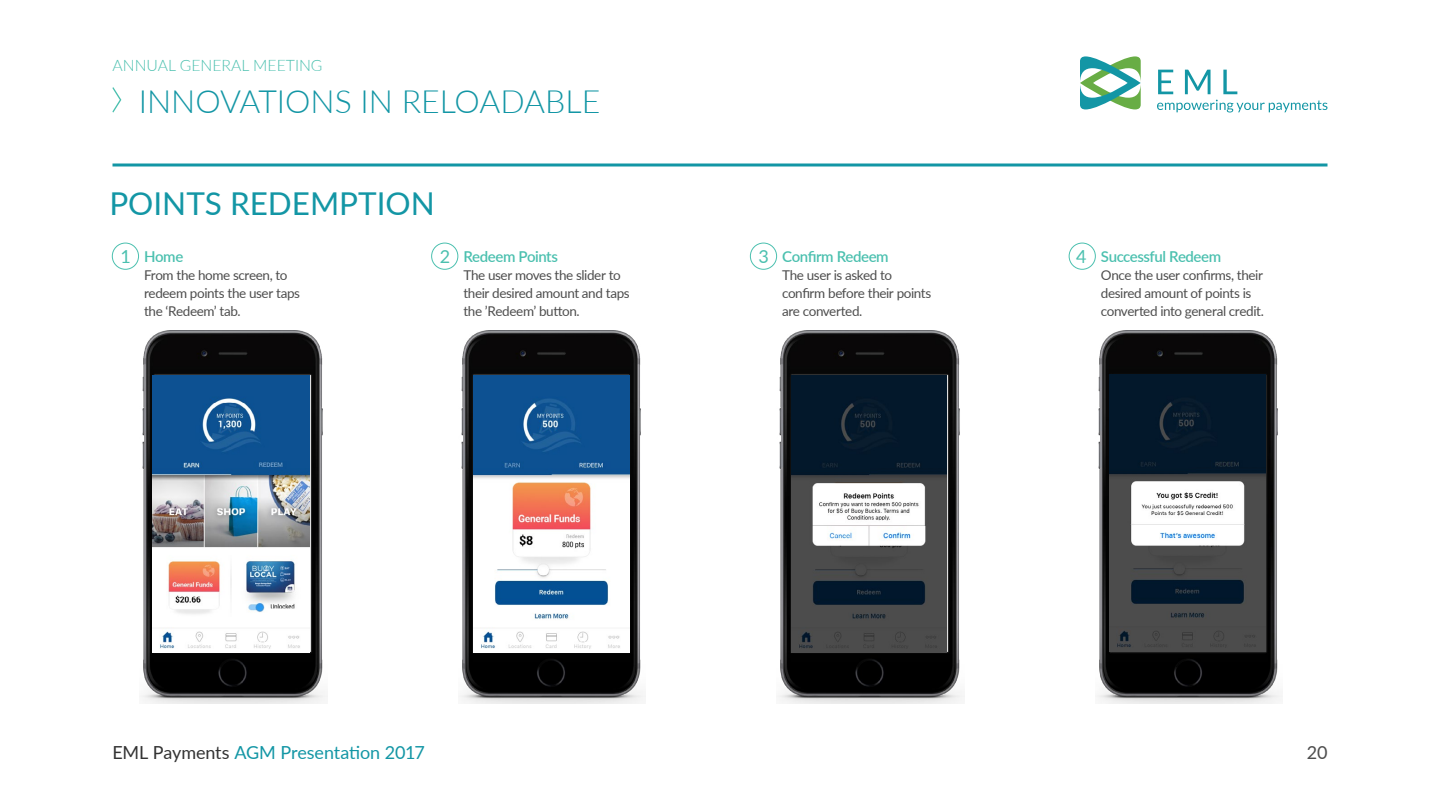
<style>
.page{position:relative;width:1440px;height:810px;background:#fff}
.page>*{position:absolute;margin:0;border:0;box-sizing:border-box;transform-origin:0 0}
.t1{font:300 32.03px "Lato";color:#1396a5}
.t2{font:31.5px "Lato";color:#1396a5}
.t3{font:18px "Lato";letter-spacing:-.01em;color:#1396a5}
.t4{font:18px "Lato";color:#4d4d4d}
.t5{font:17.92px "Lato";color:#4bc0af}
.t6{font:300 15.75px "Lato";color:#4bc0af}
.t7{font:600 15px "Lato";letter-spacing:-.03em;color:#4bc0af}
.t8{font:13.5px/18px "Lato";letter-spacing:-.03em;color:#4d4d4d}
.s1{font-weight:400;font-size:17.92px}
.s2{color:#333}
</style>
<div class="page">
<hr style="left:112px;top:164px;width:1216px;height:2px;background:#1396a5">
<svg style="left:1080px;top:56px;width:61px;height:53px"></svg>
<svg style="left:1158px;top:70px;width:15px;height:24px"></svg>
<svg style="left:1185px;top:70px;width:26px;height:24px"></svg>
<svg style="left:1223px;top:70px;width:14px;height:24px"></svg>
<svg style="left:1157px;top:100px;width:170px;height:13px"></svg>
<div style="left:112px;top:243px;width:27px;height:27px;border:1px solid #4bc0af;border-radius:50%"></div>
<div style="left:431px;top:243px;width:27px;height:27px;border:1px solid #4bc0af;border-radius:50%"></div>
<div style="left:750px;top:243px;width:27px;height:27px;border:1px solid #4bc0af;border-radius:50%"></div>
<div style="left:1069px;top:243px;width:27px;height:27px;border:1px solid #4bc0af;border-radius:50%"></div>
<img style="left:141px;top:331px;width:186px;height:372px">
<img style="left:153px;top:375px;width:156px;height:278px">
<img style="left:460px;top:331px;width:186px;height:372px">
<img style="left:473px;top:375px;width:157px;height:278px">
<img style="left:778px;top:331px;width:187px;height:372px">
<img style="left:792px;top:375px;width:155px;height:278px">
<img style="left:1097px;top:331px;width:185px;height:372px">
<img style="left:1109px;top:374px;width:157px;height:278px">
<svg style="left:112px;top:87px;width:9px;height:26px"></svg>
<p class="t6" style="left:112px;top:55px;width:212px">ANNUAL GENERAL MEETING</p>
<h1 class="t1" style="left:139px;top:79px;width:463px">INNOVATIONS IN RELOADABLE</h1>
<h2 class="t2" style="left:109px;top:181px;width:327px">POINTS REDEMPTION</h2>
<p class="t7" style="left:120px;top:246px;width:64px"><span class="s1">1</span> Home</p>
<h3 class="t5" style="left:440px;top:244px;width:12px">2</h3>
<h3 class="t5" style="left:758px;top:244px;width:12px">3</h3>
<h3 class="t5" style="left:1076px;top:244px;width:12px">4</h3>
<p class="t8" style="left:144px;top:266px;width:157px">From the home screen, to redeem points the user taps the ‘Redeem’ tab.</p>
<p class="t7" style="left:782px;top:246px;width:108px">Confirm Redeem</p>
<p class="t8" style="left:782px;top:266px;width:151px">The user is asked to confirm before their points are converted.</p>
<p class="t7" style="left:463px;top:246px;width:96px">Redeem Points</p>
<p class="t8" style="left:463px;top:266px;width:168px">The user moves the slider to their desired amount and taps the ’Redeem’ button.</p>
<p class="t7" style="left:1101px;top:246px;width:122px">Successful Redeem</p>
<p class="t8" style="left:1101px;top:266px;width:165px">Once the user confirms, their desired amount of points is converted into general credit.</p>
<h3 class="t3" style="left:112px;top:740px;width:314px"><span class="s2">EML Payments</span> AGM Presentation 2017</h3>
<h3 class="t4" style="left:1307px;top:740px;width:22px">20</h3>
</div>
